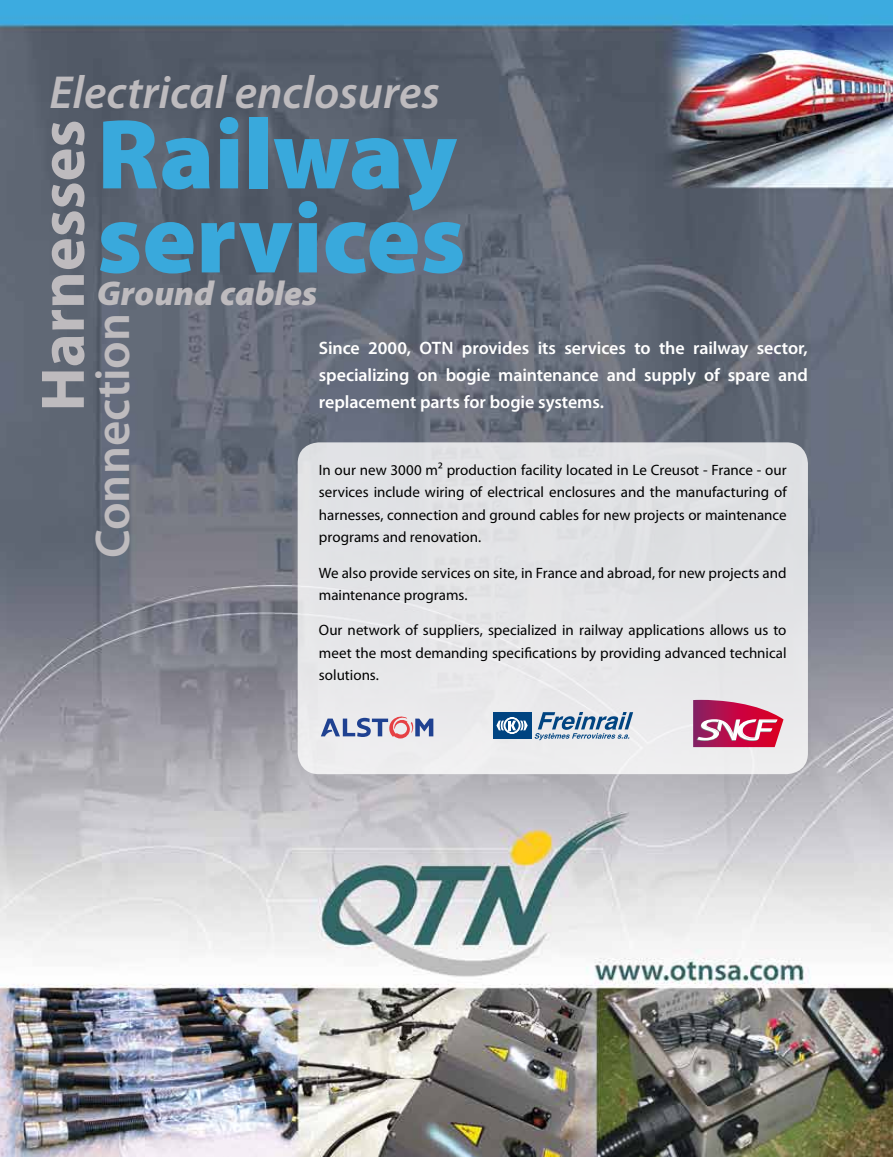
<style>
.page{position:relative;width:893px;height:1157px;background:#fff}
.page>*{position:absolute;margin:0;border:0;box-sizing:border-box;transform-origin:0 0}
.t1{font:900 100.2px/84px "Myriad Pro";color:#39a9dc}
.t2{font:700 64.2px "Myriad Pro";color:#bebbbe}
.t3{font:600 49.05px "Myriad Pro";color:#bebbbe}
.t4{font:italic 600 46.5px "Myriad Pro";color:#bebbbe}
.t5{font:italic 900 34.5px "Myriad Pro";color:#bebbbe}
.t6{font:600 18px/27px "Myriad Pro";letter-spacing:-.005em;color:#fff;text-align:justify}
.t7{font:15px/22.5px "Myriad Pro";color:#000;text-align:justify}
</style>
<div class="page">
<img style="left:0;top:0;width:893px;height:1157px">
<div style="left:298px;top:442px;width:510px;height:332px;background:#e4e4e7;border-radius:21px"></div>
<svg style="left:321px;top:716px;width:112px;height:22px"></svg>
<svg style="left:693px;top:700px;width:90px;height:47px;background:#c7537a"></svg>
<div style="left:493px;top:712px;width:38px;height:26px;background:#004481"></div>
<div style="left:503px;top:716px;width:18px;height:18px;border:2px solid #fff;border-radius:50%"></div>
<svg style="left:496px;top:720px;width:32px;height:10px"></svg>
<div style="left:503px;top:716px;width:18px;height:19px;border:1px solid #004481;border-radius:50%"></div>
<div style="left:500px;top:713px;width:24px;height:24px;border:1px solid #004481;border-radius:50%"></div>
<svg style="left:535px;top:712px;width:98px;height:28px"></svg>
<h3 class="t4" style="left:49px;top:63px;width:392px">Electrical enclosures</h3>
<h2 class="t2" style="left:20px;top:411px;width:293px;rotate:-90deg">Harnesses</h2>
<h1 class="t1" style="left:97px;top:109px;width:370px">Railway services</h1>
<h3 class="t5" style="left:97px;top:270px;width:222px">Ground cables</h3>
<h3 class="t3" style="left:81px;top:558px;width:247px;rotate:-90deg">Connection</h3>
<p class="t6" style="left:319px;top:334px;width:490px">Since 2000, OTN provides its services to the railway sector, specializing on bogie maintenance and supply of spare and replacement parts for bogie systems.</p>
<p class="t7" style="left:319px;top:458px;width:469px">In our new 3000 m² production facility located in Le Creusot - France - our services include wiring of electrical enclosures and the manufacturing of harnesses, connection and ground cables for new projects or maintenance programs and renovation.</p>
<p class="t7" style="left:319px;top:561px;width:469px">We also provide services on site, in France and abroad, for new projects and maintenance programs.</p>
<p class="t7" style="left:319px;top:619px;width:469px">Our network of suppliers, specialized in railway applications allows us to meet the most demanding specifications by providing advanced technical solutions.</p>
</div>
